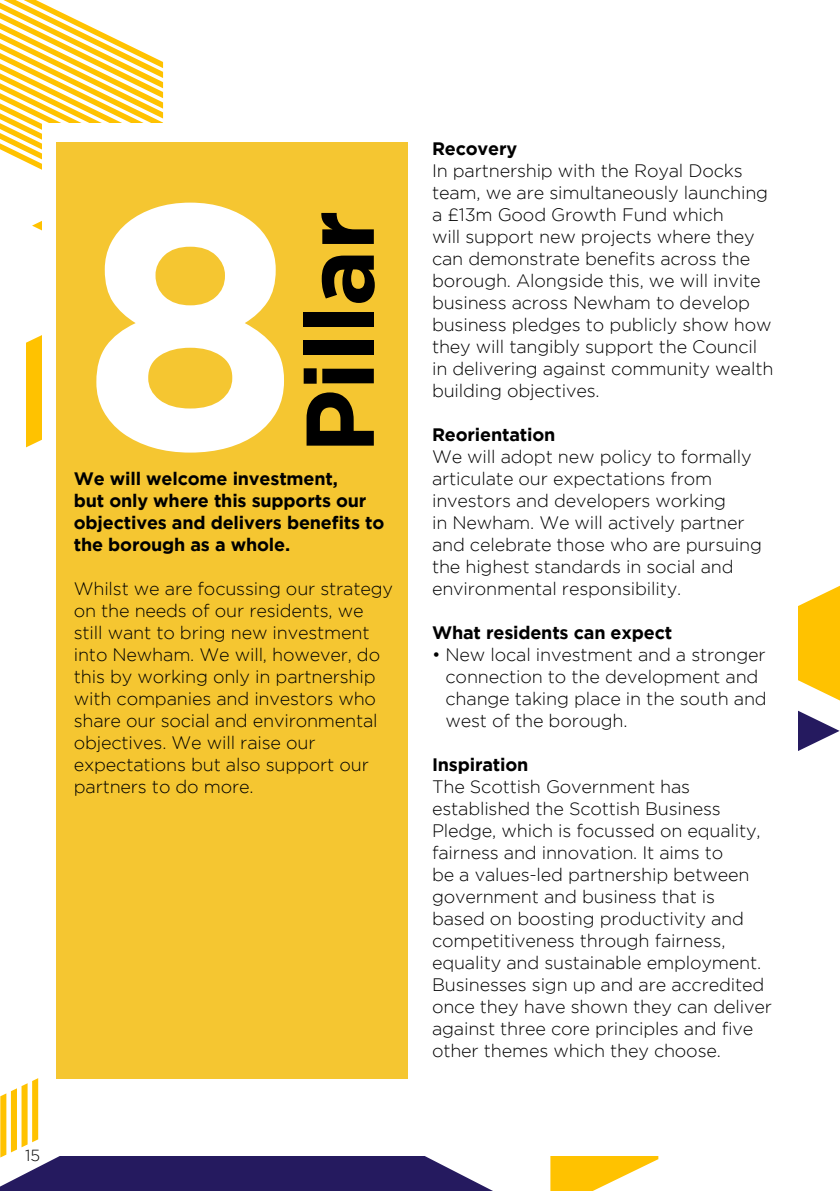
<style>
.page{position:relative;width:840px;height:1191px;background:#fff}
.page>*{position:absolute;margin:0;border:0;box-sizing:border-box;transform-origin:0 0}
.t1{font:700 347px "Gotham";color:#fff}
.t2{font:700 96px "Gotham";letter-spacing:-.01em;color:#000}
.t3{font:300 18px/22px "Gotham";letter-spacing:-.01em;color:#000}
.t4{font:700 18px/22px "Gotham";letter-spacing:-.01em;color:#000}
.t5{font:300 16px "Gotham";color:#000}
</style>
<div class="page">
<svg style="left:0;top:0;width:164px;height:447px"></svg>
<svg style="left:798px;top:585px;width:42px;height:166px"></svg>
<svg style="left:550px;top:1156px;width:108px;height:35px"></svg>
<svg style="left:0;top:1156px;width:493px;height:35px;background:#3e3572"></svg>
<svg style="left:0;top:1078px;width:71px;height:79px"></svg>
<div style="left:42px;top:123px;width:755px;height:1032px;background:#fff"></div>
<div style="left:57px;top:142px;width:351px;height:936px;background:#f5c631"></div>
<h1 class="t1" style="left:81px;top:126px;width:220px">8</h1>
<h2 class="t2" style="left:284px;top:454px;width:245px;rotate:-90deg">Pillar</h2>
<p class="t4" style="left:74px;top:467px;width:312px">We will welcome investment,<br>but only where this supports our objectives and delivers benefits to the borough as a whole.</p>
<p class="t3" style="left:74px;top:577px;width:320px">Whilst we are focussing our strategy on the needs of our residents, we still want to bring new investment into Newham. We will, however, do this by working only in partnership with companies and investors who share our social and environmental objectives. We will raise our expectations but also support our partners to do more.</p>
<p class="t5" style="left:25px;top:1147px;width:17px">15</p>
<p class="t4" style="left:432px;top:137px;width:87px">Recovery</p>
<p class="t3" style="left:432px;top:159px;width:343px">In partnership with the Royal Docks team, we are simultaneously launching a £13m Good Growth Fund which<br>will support new projects where they can demonstrate benefits across the borough. Alongside this, we will invite business across Newham to develop business pledges to publicly show how they will tangibly support the Council in delivering against community wealth building objectives.</p>
<p class="t4" style="left:432px;top:423px;width:125px">Reorientation</p>
<p class="t3" style="left:432px;top:445px;width:331px">We will adopt new policy to formally articulate our expectations from investors and developers working<br>in Newham. We will actively partner and celebrate those who are pursuing the highest standards in social and environmental responsibility.</p>
<p class="t4" style="left:432px;top:621px;width:241px">What residents can expect</p>
<p class="t3" style="left:445px;top:643px;width:322px;text-indent:-14px">• New local investment and a stronger connection to the development and change taking place in the south and west of the borough.</p>
<p class="t4" style="left:432px;top:753px;width:98px">Inspiration</p>
<p class="t3" style="left:432px;top:775px;width:341px">The Scottish Government has established the Scottish Business Pledge, which is focussed on equality, fairness and innovation. It aims to<br>be a values-led partnership between government and business that is based on boosting productivity and competitiveness through fairness, equality and sustainable employment.<br>Businesses sign up and are accredited once they have shown they can deliver against three core principles and five other themes which they choose.</p>
</div>
